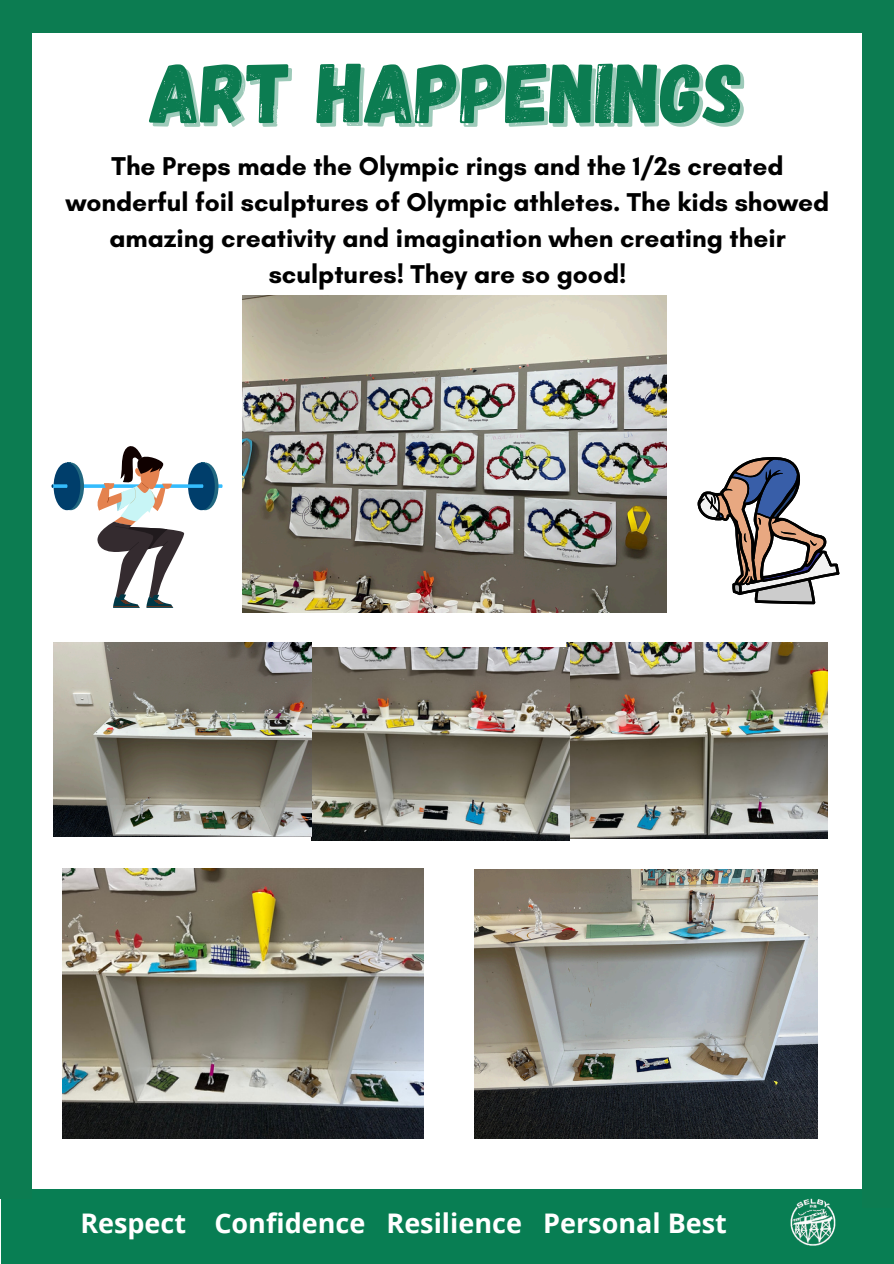
<style>
.page{position:relative;width:894px;height:1264px;background:#fff}
.page>*{position:absolute;margin:0;border:0;box-sizing:border-box;transform-origin:0 0}
.t1{font:84.75px "Gagalin";color:#0c7c51}
.t2{font:700 27px "Open Sans";color:#fff}
.t3{font:700 26.25px/36px "Glacial Indifference";color:#000;text-align:center}
</style>
<div class="page">
<div style="left:1px;top:1189px;width:892px;height:74px;background:#087e53"></div>
<img style="left:790px;top:1198px;width:46px;height:48px">
<div style="left:1px;top:0;width:892px;height:33px;background:#0c7c51"></div>
<div style="left:0;top:16px;width:32px;height:1182px;background:#0c7c51"></div>
<div style="left:861px;top:0;width:32px;height:1207px;background:#0c7c51"></div>
<img style="left:243px;top:295px;width:423px;height:317px">
<img style="left:62px;top:868px;width:361px;height:270px">
<img style="left:566px;top:642px;width:261px;height:196px">
<img style="left:311px;top:647px;width:258px;height:193px">
<img style="left:53px;top:642px;width:258px;height:194px">
<img style="left:474px;top:869px;width:343px;height:269px">
<svg style="left:697px;top:457px;width:142px;height:147px"></svg>
<svg style="left:51px;top:446px;width:171px;height:162px"></svg>
<p class="t1" style="left:150px;top:38px;width:595px">ART HAPPENINGS</p>
<p class="t3" style="left:66px;top:148px;width:764px">The Preps made the Olympic rings and the 1/2s created wonderful foil sculptures of Olympic athletes. The kids showed amazing creativity and imagination when creating their sculptures! They are so good!</p>
<h1 class="t2" style="left:80px;top:1204px;width:648px">Respect Confidence Resilience Personal Best</h1>
</div>
